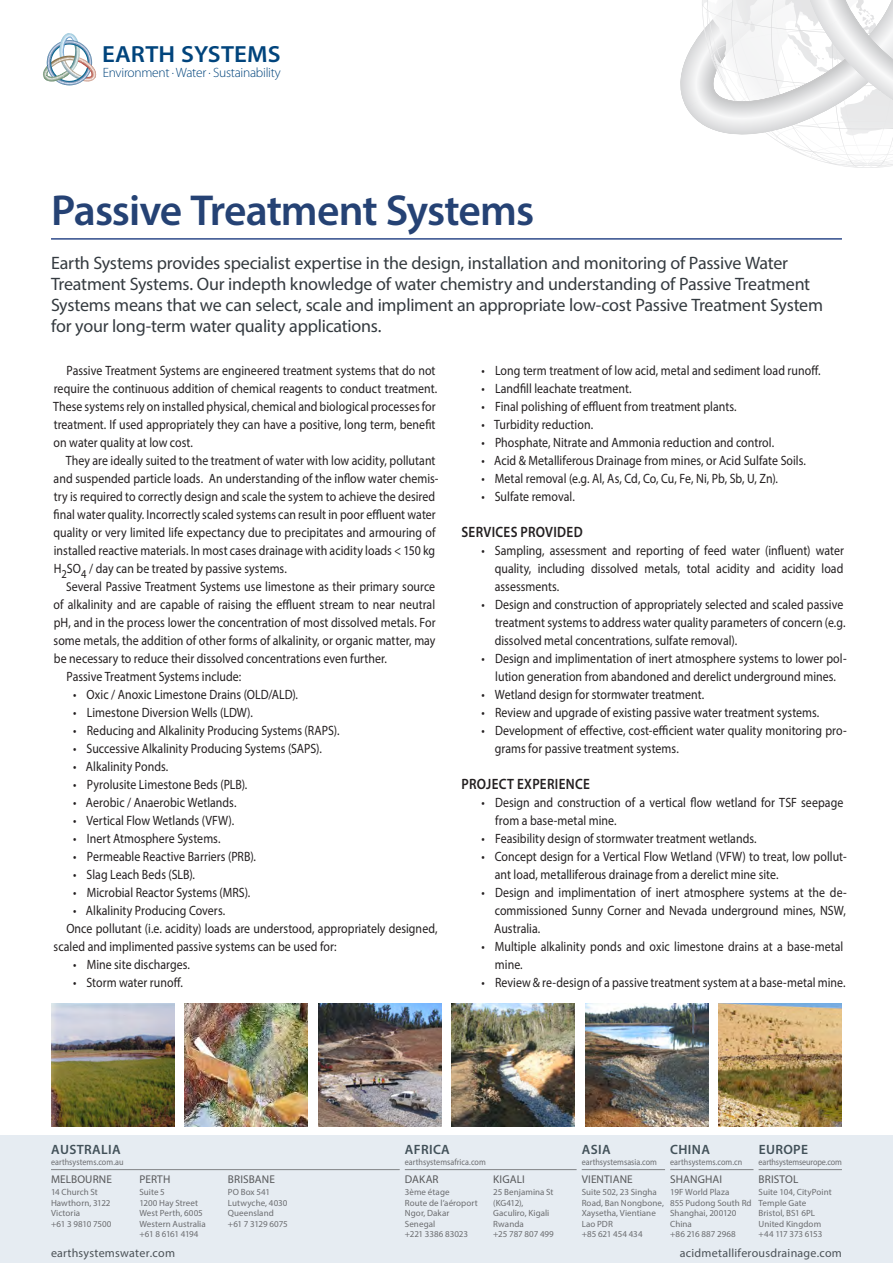
<style>
.page{position:relative;width:893px;height:1263px;background:#fff}
.page>*{position:absolute;margin:0;border:0;box-sizing:border-box;transform-origin:0 0}
.t1{font:600 43.5px "Myriad Pro";letter-spacing:-.025em;color:#254274}
.t2{font:600 23.4px "Myriad Pro";letter-spacing:.005em;color:#01447c;scale:1.06 1}
.standfirst{font:18px/21px "Myriad Pro";letter-spacing:-.015em;color:#353b40}
.body_head{font:600 15px "Myriad Pro";letter-spacing:.025em;color:#231f20;scale:.88 1}
.body{font:13.5px/18px "Myriad Pro";letter-spacing:.005em;color:#231f20;scale:.88 1}
.t3{font:300 13.5px "Myriad Pro";letter-spacing:-.02em;color:#01447c}
.t4{font:600 13.5px "Myriad Pro";letter-spacing:.025em;color:#425159}
.standfirst-2{font:12px "Myriad Pro";letter-spacing:.02em;color:#4c5257}
.t5{font:11.25px "Myriad Pro";letter-spacing:.01em;color:#57585a}
.t6{font:9px/10.5px "Myriad Pro";letter-spacing:.005em;color:#6c6d70}
.t7{font:9px "Myriad Pro";letter-spacing:.005em;color:#6c6d70;scale:.9 1}
.t8{font:9px "Myriad Pro";letter-spacing:-.015em;color:#6c6d70;scale:.9 1}
.s1{font-size:12.75px}
</style>
<div class="page">
<hr style="left:51px;top:238px;width:791px;height:2px;background:#304b8b">
<svg style="left:680px;top:0;width:213px;height:168px"></svg>
<svg style="left:43px;top:33px;width:53px;height:52px"></svg>
<div style="left:0;top:1135px;width:893px;height:128px;background:#e6ecf2"></div>
<hr style="left:51px;top:1169px;width:349px;height:1px;background:#808285">
<hr style="left:759px;top:1169px;width:83px;height:1px;background:#808285">
<hr style="left:405px;top:1169px;width:172px;height:1px;background:#808285">
<hr style="left:582px;top:1169px;width:83px;height:1px;background:#808285">
<hr style="left:670px;top:1169px;width:83px;height:1px;background:#808285">
<img style="left:719px;top:1003px;width:123px;height:124px">
<img style="left:585px;top:1003px;width:123px;height:124px">
<img style="left:452px;top:1003px;width:123px;height:124px">
<img style="left:318px;top:1003px;width:123px;height:124px">
<img style="left:185px;top:1003px;width:123px;height:124px">
<img style="left:51px;top:1003px;width:123px;height:124px">
<h2 class="t2" style="left:102px;top:40px;width:170px">EARTH SYSTEMS</h2>
<p class="t3" style="left:103px;top:65px;width:179px">Environment · Water · Sustainability</p>
<p class="t1" style="left:51px;top:183px;width:485px">Passive Treatment Systems</p>
<p class="standfirst" style="left:51px;top:252px;width:774px">Earth Systems provides specialist expertise in the design, installation and monitoring of Passive Water Treatment Systems. Our indepth knowledge of water chemistry and understanding of Passive Treatment Systems means that we can select, scale and impliment an appropriate low-cost Passive Treatment System for your long-term water quality applications.</p>
<p class="body" style="left:53px;top:361px;width:438px;text-indent:14px">Passive Treatment Systems are engineered treatment systems that do not require the continuous addition of chemical reagents to conduct treatment.<br>These systems rely on installed physical, chemical and biological processes for treatment. If used appropriately they can have a positive, long term, benefit on water quality at low cost.</p>
<p class="body" style="left:54px;top:451px;width:439px;text-indent:12px">They are ideally suited to the treatment of water with low acidity, pollutant and suspended particle loads. An understanding of the inflow water chemis&shy;try is required to correctly design and scale the system to achieve the desired final water quality. Incorrectly scaled systems can result in poor effluent water quality or very limited life expectancy due to precipitates and armouring of installed reactive materials. In most cases drainage with acidity loads &lt; 150 kg H<sub>2</sub>SO<sub>4</sub> / day can be treated by passive systems.</p>
<p class="body" style="left:54px;top:577px;width:436px;text-align:justify;text-indent:13px"><span class="s1">S</span>everal Passive Treatment Systems use limestone as their primary source of alkalinity and are capable of raising the effluent stream to near neutral pH, and in the process lower the concentration of most dissolved metals. For some metals, the addition of other forms of alkalinity, or organic matter, may be necessary to reduce their dissolved concentrations even further.</p>
<p class="body" style="left:67px;top:667px;width:200px">Passive Treatment Systems include:</p>
<p class="body" style="left:73px;top:685px;width:257px">• Oxic / Anoxic Limestone Drains (OLD/ALD).</p>
<p class="body" style="left:73px;top:703px;width:206px">• Limestone Diversion Wells (LDW).</p>
<p class="body" style="left:73px;top:721px;width:304px">• Reducing and Alkalinity Producing Systems (RAPS).</p>
<p class="body" style="left:73px;top:739px;width:284px">• Successive Alkalinity Producing Systems (SAPS).</p>
<p class="body" style="left:73px;top:757px;width:110px">• Alkalinity Ponds.</p>
<p class="body" style="left:73px;top:775px;width:199px">• Pyrolusite Limestone Beds (PLB).</p>
<p class="body" style="left:73px;top:793px;width:187px">• Aerobic / Anaerobic Wetlands.</p>
<p class="body" style="left:73px;top:811px;width:184px">• Vertical Flow Wetlands (VFW).</p>
<p class="body" style="left:73px;top:829px;width:169px">• Inert Atmosphere Systems.</p>
<p class="body" style="left:73px;top:847px;width:209px">• Permeable Reactive Barriers (PRB).</p>
<p class="body" style="left:73px;top:865px;width:140px">• Slag Leach Beds (SLB).</p>
<p class="body" style="left:73px;top:883px;width:203px">• Microbial Reactor Systems (MRS).</p>
<p class="body" style="left:73px;top:901px;width:174px">• Alkalinity Producing Covers.</p>
<p class="body" style="left:54px;top:919px;width:438px;text-indent:13px">Once pollutant (i.e. acidity) loads are understood, appropriately designed, scaled and implimented passive systems can be used for:</p>
<p class="body" style="left:73px;top:955px;width:134px">• Mine site discharges.</p>
<p class="body" style="left:73px;top:973px;width:126px">• Storm water runoff.</p>
<p class="body" style="left:481px;top:361px;width:387px">• Long term treatment of low acid, metal and sediment load runoff.</p>
<p class="body" style="left:481px;top:379px;width:172px">• Landfill leachate treatment.</p>
<p class="body" style="left:481px;top:397px;width:292px">• Final polishing of effluent from treatment plants.</p>
<p class="body" style="left:481px;top:415px;width:128px">• Turbidity reduction.</p>
<p class="body" style="left:481px;top:433px;width:334px">• Phosphate, Nitrate and Ammonia reduction and control.</p>
<p class="body" style="left:481px;top:451px;width:370px">• Acid &amp; Metalliferous Drainage from mines, or Acid Sulfate Soils.</p>
<p class="body" style="left:481px;top:469px;width:339px">• Metal removal (e.g. Al, As, Cd, Co, Cu, Fe, Ni, Pb, Sb, U, Zn).</p>
<p class="body" style="left:481px;top:487px;width:108px">• Sulfate removal.</p>
<p class="body_head" style="left:461px;top:522px;width:139px">SERVICES PROVIDED</p>
<p class="body" style="left:495px;top:541px;width:398px;text-align:justify;text-indent:-13px">• Sampling, assessment and reporting of feed water (influent) water quality, including dissolved metals, total acidity and acidity load assessments.</p>
<p class="body" style="left:495px;top:595px;width:400px;text-indent:-13px">• Design and construction of appropriately selected and scaled passive treatment systems to address water quality parameters of concern (e.g. dissolved metal concentrations, sulfate removal).</p>
<p class="body" style="left:481px;top:649px;width:416px;text-align:center">• Design and implimentation of inert atmosphere systems to lower pol&shy;lution generation from abandoned and derelict underground mines.</p>
<p class="body" style="left:481px;top:685px;width:255px">• Wetland design for stormwater treatment.</p>
<p class="body" style="left:481px;top:703px;width:386px">• Review and upgrade of existing passive water treatment systems.</p>
<p class="body" style="left:495px;top:721px;width:401px;text-indent:-13px">• Development of effective, cost-efficient water quality monitoring pro&shy;grams for passive treatment systems.</p>
<p class="body_head" style="left:461px;top:774px;width:147px">PROJECT EXPERIENCE</p>
<p class="body" style="left:495px;top:793px;width:397px;text-indent:-14px">• Design and construction of a vertical flow wetland for TSF seepage from a base-metal mine.</p>
<p class="body" style="left:481px;top:829px;width:314px">• Feasibility design of stormwater treatment wetlands.</p>
<p class="body" style="left:495px;top:847px;width:401px;text-indent:-13px">• Concept design for a Vertical Flow Wetland (VFW) to treat, low pollut&shy;ant load, metalliferous drainage from a derelict mine site.</p>
<p class="body" style="left:494px;top:883px;width:402px;text-align:justify;text-indent:-13px">• Design and implimentation of inert atmosphere systems at the de&shy;commissioned Sunny Corner and Nevada underground mines, NSW, Australia.</p>
<p class="body" style="left:495px;top:937px;width:397px;text-indent:-14px">• Multiple alkalinity ponds and oxic limestone drains at a base-metal mine.</p>
<p class="body" style="left:481px;top:973px;width:415px">• Review &amp; re-design of a passive treatment system at a base-metal mine.</p>
<p class="t4" style="left:51px;top:1141px;width:71px">AUSTRALIA</p>
<p class="t7" style="left:51px;top:1156px;width:82px">earthsystems.com.au</p>
<p class="t7" style="left:405px;top:1156px;width:92px">earthsystemsafrica.com</p>
<p class="t7" style="left:582px;top:1156px;width:85px">earthsystemsasia.com</p>
<p class="t7" style="left:670px;top:1156px;width:82px">earthsystems.com.cn</p>
<p class="t8" style="left:759px;top:1156px;width:94px">earthsystemseurope.com</p>
<p class="t4" style="left:405px;top:1141px;width:46px">AFRICA</p>
<p class="t4" style="left:582px;top:1141px;width:30px">ASIA</p>
<p class="t4" style="left:670px;top:1141px;width:41px">CHINA</p>
<p class="t4" style="left:759px;top:1141px;width:51px">EUROPE</p>
<p class="t5" style="left:51px;top:1172px;width:63px">MELBOURNE</p>
<p class="t6" style="left:51px;top:1187px;width:62px">14 Church St<br>Hawthorn, 3122<br>Victoria<br>+61 3 9810 7500</p>
<p class="t5" style="left:139px;top:1172px;width:32px">PERTH</p>
<p class="t6" style="left:139px;top:1187px;width:68px">Suite 5<br>1200 Hay Street<br>West Perth, 6005<br>Western Australia +61 8 6161 4194</p>
<p class="t5" style="left:228px;top:1172px;width:48px">BRISBANE</p>
<p class="t6" style="left:228px;top:1187px;width:61px">PO Box 541<br>Lutwyche, 4030<br>Queensland +61 7 3129 6075</p>
<p class="t5" style="left:405px;top:1172px;width:35px">DAKAR</p>
<p class="t6" style="left:405px;top:1187px;width:74px">3ème étage<br>Route de l’aéroport<br>Ngor, Dakar<br>Senegal<br>+221 3386 83023</p>
<p class="t5" style="left:493px;top:1172px;width:33px">KIGALI</p>
<p class="t6" style="left:493px;top:1187px;width:62px">25 Benjamina St (KG412),<br>Gaculiro, Kigali<br>Rwanda<br>+25 787 807 499</p>
<p class="t5" style="left:670px;top:1172px;width:53px">SHANGHAI</p>
<p class="t6" style="left:670px;top:1187px;width:83px">19F World Plaza<br>855 Pudong South Rd<br>Shanghai, 200120<br>China<br>+86 216 887 2968</p>
<p class="t5" style="left:759px;top:1172px;width:41px">BRISTOL</p>
<p class="t6" style="left:759px;top:1187px;width:75px">Suite 104, CityPoint<br>Temple Gate<br>Bristol, BS1 6PL<br>United Kingdom +44 117 373 6153</p>
<p class="t5" style="left:582px;top:1172px;width:53px">VIENTIANE</p>
<p class="t6" style="left:582px;top:1187px;width:84px">Suite 502, 23 Singha<br>Road, Ban Nongbone,<br>Xaysetha, Vientiane<br>Lao PDR<br>+85 621 454 434</p>
<p class="standfirst-2" style="left:51px;top:1246px;width:126px">earthsystemswater.com</p>
<p class="standfirst-2" style="left:680px;top:1246px;width:164px">acidmetalliferousdrainage.com</p>
</div>
